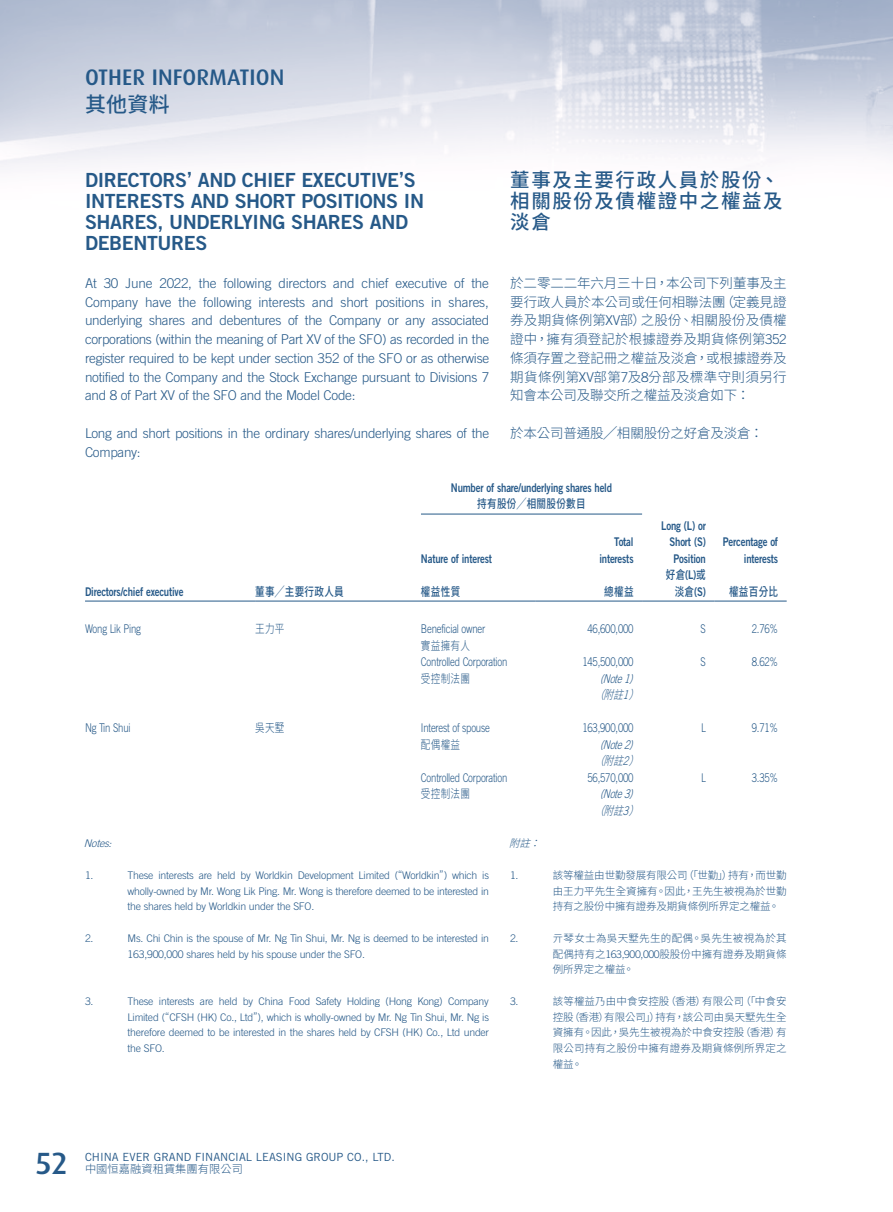
<style>
.page{position:relative;width:893px;height:1212px;background:#fff}
.page>*{position:absolute;margin:0;border:0;box-sizing:border-box;transform-origin:0 0}
.t1{font:500 30.75px "Dax";color:#265988}
.t2{font:500 22.5px "Dax";color:#265988}
.t3{font:500 21px "Source Han Sans TC";color:#265988}
.Heading_1{font:19.5px/21px "Trade Gothic LT Std Bd 2";letter-spacing:-.02em;color:#265988}
.C_Heading_1{font:500 19.5px/21px "Source Han Sans TC";letter-spacing:.08em;color:#265988}
.Body_Text{font:300 13.5px/18.8px "Trade Gothic LT Std";letter-spacing:-.02em;color:#265988;text-align:justify}
.C_Body_Text{font:300 13.5px/18.8px "Source Han Sans TC";letter-spacing:-.01em;color:#265988;text-align:justify}
.Body_Text-2{font:300 12px/16.5px "Trade Gothic LT Std";letter-spacing:-.02em;color:#265988;text-align:right;scale:.8 1}
.Body_Text-3{font:12px/16.5px "Trade Gothic LT Std Bd 2";letter-spacing:-.02em;color:#265988;text-align:right;scale:.8 1}
.Body_Text-4{font:500 12px "Source Han Sans TC";letter-spacing:.03em;color:#265988;scale:.8 1}
.Body_Text-5{font:300 12px "Source Han Sans TC";letter-spacing:.03em;color:#265988;scale:.8 1}
.Body_Text-6{font:italic 300 12px "Source Han Sans TC";color:#265988;scale:.8 1}
.t4{font:11.25px "Trade Gothic LT Std";color:#265988}
.t5{font:300 11.25px "Source Han Sans TC";letter-spacing:.005em;color:#265988}
.Notes{font:300 10.5px/15.8px "Trade Gothic LT Std";letter-spacing:-.02em;color:#265988;text-align:justify}
.C_Notes{font:300 10.5px/15.8px "Source Han Sans TC";color:#265988;text-align:justify}
.C_Notes-2{font:300 10.5px "Trade Gothic LT Std";color:#265988}
.Notes-2{font:italic 300 10.5px "Trade Gothic LT Std";color:#265988}
.C_Notes-3{font:italic 300 10.5px "Source Han Sans TC";color:#265988}
.s1{font-family:"Trade Gothic LT Std"}
.s2{font-family:"Trade Gothic LT Std Bd 2";font-weight:400}
.s3{font-family:"Source Han Sans TC";font-weight:500}
.s4{font-style:italic}
</style>
<div class="page">
<img style="left:0;top:0;width:893px;height:167px">
<hr style="left:421px;top:514px;width:221px;height:1px;background:#265988">
<hr style="left:85px;top:601px;width:170px;height:1px;background:#265988">
<hr style="left:255px;top:601px;width:166px;height:1px;background:#265988">
<hr style="left:421px;top:601px;width:115px;height:1px;background:#265988">
<hr style="left:536px;top:601px;width:106px;height:1px;background:#265988">
<hr style="left:642px;top:601px;width:72px;height:1px;background:#265988">
<hr style="left:714px;top:601px;width:73px;height:1px;background:#265988">
<h2 class="t2" style="left:85px;top:65px;width:201px">OTHER INFORMATION</h2>
<h3 class="t3" style="left:85px;top:92px;width:86px">其他資料</h3>
<p class="C_Heading_1" style="left:510px;top:170px;width:274px">董事及主要行政人員於股份、相關股份及債權證中之權益及淡倉</p>
<p class="Heading_1" style="left:85px;top:169px;width:341px">DIRECTORS’ AND CHIEF EXECUTIVE’S<br>INTERESTS AND SHORT POSITIONS IN<br>SHARES, UNDERLYING SHARES AND<br>DEBENTURES</p>
<p class="Body_Text" style="left:85px;top:273px;width:406px">At 30 June 2022, the following directors and chief executive of the Company have the following interests and short positions in shares, underlying shares and debentures of the Company or any associated corporations (within the meaning of Part XV of the SFO) as recorded in the register required to be kept under section 352 of the SFO or as otherwise notified to the Company and the Stock Exchange pursuant to Divisions 7 and 8 of Part XV of the SFO and the Model Code:</p>
<p class="Body_Text" style="left:85px;top:423px;width:406px">Long and short positions in the ordinary shares/underlying shares of the<br>Company:</p>
<p class="Body_Text-3" style="left:451px;top:479px;width:203px">Number of share/underlying shares held</p>
<p class="Body_Text-4" style="left:477px;top:497px;width:137px">持有股份╱相關股份數目</p>
<p class="C_Body_Text" style="left:510px;top:274px;width:278px">於二零二二年六月三十日，本公司下列董事及主要行政人員於本公司或任何相聯法團（定義見證券及期貨條例第<span class="s1">XV</span>部）之股份、相關股份及債權證中，擁有須登記於根據證券及期貨條例第<span class="s1">352</span>條須存置之登記冊之權益及淡倉，或根據證券及期貨條例第<span class="s1">XV</span>部第<span class="s1">7</span>及<span class="s1">8</span>分部及標準守則須另行知會本公司及聯交所之權益及淡倉如下：</p>
<p class="C_Body_Text" style="left:510px;top:424px;width:254px">於本公司普通股╱相關股份之好倉及淡倉：</p>
<p class="Body_Text-3" style="left:85px;top:583px;width:125px">Directors/chief executive</p>
<p class="Body_Text-4" style="left:255px;top:584px;width:112px">董事╱主要行政人員</p>
<p class="Body_Text-3" style="left:421px;top:550px;width:90px">Nature of interest</p>
<p class="Body_Text-3" style="left:614px;top:533px;width:26px">Total</p>
<p class="Body_Text-3" style="left:599px;top:550px;width:44px">interests</p>
<p class="Body_Text-4" style="left:421px;top:584px;width:51px">權益性質</p>
<p class="Body_Text-4" style="left:604px;top:584px;width:38px">總權益</p>
<p class="Body_Text-3" style="left:661px;top:517px;width:57px">Long (L) or<br>Short (S)<br>Position</p>
<p class="Body_Text-3" style="left:723px;top:533px;width:71px">Percentage of</p>
<p class="Body_Text-3" style="left:744px;top:550px;width:44px">interests</p>
<p class="Body_Text-4" style="left:666px;top:568px;width:52px">好倉<span class="s2">(L)</span>或</p>
<p class="Body_Text-3" style="left:675px;top:583px;width:40px"><span class="s3">淡倉</span>(S)</p>
<p class="Body_Text-4" style="left:729px;top:584px;width:63px">權益百分比</p>
<p class="Body_Text-2" style="left:85px;top:620px;width:71px">Wong Lik Ping</p>
<p class="Body_Text-5" style="left:255px;top:622px;width:38px">王力平</p>
<p class="Body_Text-2" style="left:421px;top:620px;width:82px">Beneficial owner</p>
<p class="Body_Text-2" style="left:587px;top:620px;width:59px">46,600,000</p>
<p class="Body_Text-2" style="left:700px;top:620px;width:8px">S</p>
<p class="Body_Text-2" style="left:752px;top:620px;width:34px">2.76%</p>
<p class="Body_Text-5" style="left:421px;top:638px;width:63px">實益擁有人</p>
<p class="Body_Text-2" style="left:421px;top:653px;width:110px">Controlled Corporation</p>
<p class="Body_Text-5" style="left:421px;top:671px;width:63px">受控制法團</p>
<p class="Body_Text-2" style="left:582px;top:653px;width:69px">145,500,000 <span class="s4">(Note1)</span></p>
<p class="Body_Text-6" style="left:594px;top:688px;width:68px">（附註<span class="s1">1</span> ）</p>
<p class="Body_Text-2" style="left:700px;top:653px;width:8px">S</p>
<p class="Body_Text-2" style="left:752px;top:653px;width:34px">8.62%</p>
<p class="Body_Text-2" style="left:85px;top:719px;width:58px">Ng Tin Shui</p>
<p class="Body_Text-5" style="left:255px;top:721px;width:38px">吳天墅</p>
<p class="Body_Text-2" style="left:421px;top:719px;width:88px">Interest of spouse</p>
<p class="Body_Text-5" style="left:421px;top:737px;width:51px">配偶權益</p>
<p class="Body_Text-2" style="left:421px;top:769px;width:110px">Controlled Corporation</p>
<p class="Body_Text-5" style="left:421px;top:787px;width:63px">受控制法團</p>
<p class="Body_Text-2" style="left:582px;top:719px;width:69px">163,900,000 <span class="s4">(Note2)</span></p>
<p class="Body_Text-6" style="left:594px;top:754px;width:68px">（附註<span class="s1">2</span> ）</p>
<p class="Body_Text-2" style="left:587px;top:769px;width:62px">56,570,000 <span class="s4">(Note3)</span></p>
<p class="Body_Text-6" style="left:594px;top:803px;width:68px">（附註<span class="s1">3</span> ）</p>
<p class="Body_Text-2" style="left:701px;top:719px;width:8px">L</p>
<p class="Body_Text-2" style="left:752px;top:719px;width:34px">9.71%</p>
<p class="Body_Text-2" style="left:701px;top:769px;width:8px">L</p>
<p class="Body_Text-2" style="left:752px;top:769px;width:34px">3.35%</p>
<p class="Notes-2" style="left:84px;top:837px;width:32px">Notes:</p>
<p class="Notes" style="left:85px;top:867px;width:10px">1.</p>
<p class="Notes" style="left:128px;top:867px;width:363px">These interests are held by Worldkin Development Limited (“Worldkin”) which is wholly-owned by Mr. Wong Lik Ping. Mr. Wong is therefore deemed to be interested in the shares held by Worldkin under the SFO.</p>
<p class="Notes" style="left:85px;top:930px;width:10px">2.</p>
<p class="Notes" style="left:128px;top:930px;width:363px">Ms. Chi Chin is the spouse of Mr. Ng Tin Shui, Mr. Ng is deemed to be interested in<br>163,900,000 shares held by his spouse under the SFO.</p>
<p class="Notes" style="left:85px;top:993px;width:10px">3.</p>
<p class="Notes" style="left:128px;top:993px;width:363px">These interests are held by China Food Safety Holding (Hong Kong) Company Limited (“CFSH (HK) Co., Ltd”), which is wholly-owned by Mr. Ng Tin Shui, Mr. Ng is therefore deemed to be interested in the shares held by CFSH (HK) Co., Ltd under the SFO.</p>
<p class="C_Notes-3" style="left:509px;top:837px;width:40px">附註：</p>
<p class="C_Notes-2" style="left:510px;top:869px;width:10px">1.</p>
<p class="C_Notes" style="left:553px;top:867px;width:235px">該等權益由世勤發展有限公司（「世勤」）持有，而世勤由王力平先生全資擁有。因此，王先生被視為於世勤持有之股份中擁有證券及期貨條例所界定之權益。</p>
<p class="C_Notes-2" style="left:510px;top:932px;width:10px">2.</p>
<p class="C_Notes" style="left:553px;top:930px;width:235px">亓琴女士為吳天墅先生的配偶。吳先生被視為於其配偶持有之<span class="s1">163,900,000</span>股股份中擁有證券及期貨條例所界定之權益。</p>
<p class="C_Notes-2" style="left:510px;top:995px;width:10px">3.</p>
<p class="C_Notes" style="left:553px;top:993px;width:235px">該等權益乃由中食安控股（香港）有限公司（「中食安控股（香港）有限公司」）持有，該公司由吳天墅先生全資擁有。因此，吳先生被視為於中食安控股（香港）有限公司持有之股份中擁有證券及期貨條例所界定之權益。</p>
<h1 class="t1" style="left:35px;top:1146px;width:34px">52</h1>
<p class="t4" style="left:85px;top:1150px;width:311px">CHINA EVER GRAND FINANCIAL LEASING GROUP CO., LTD.</p>
<p class="t5" style="left:85px;top:1162px;width:159px">中國恒嘉融資租賃集團有限公司</p>
</div>
